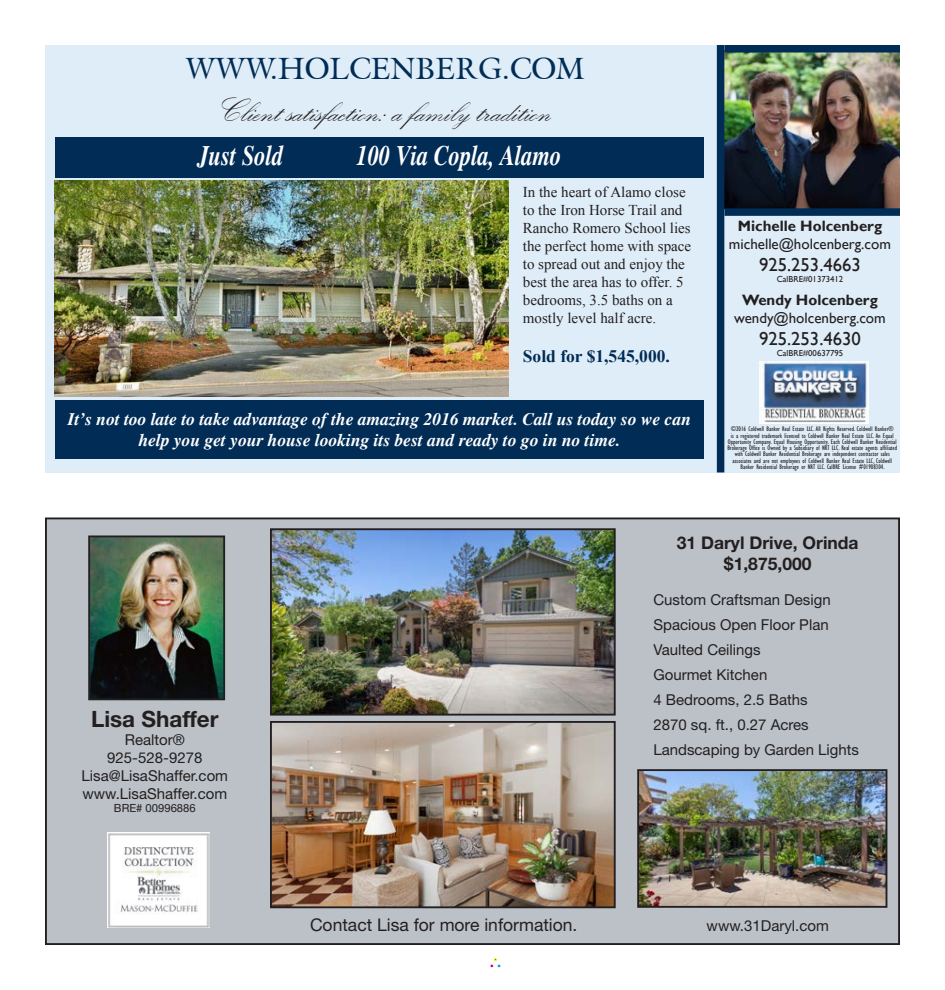
<style>
.page{position:relative;width:945px;height:990px;background:#fff}
.page>*{position:absolute;margin:0;border:0;box-sizing:border-box;transform-origin:0 0}
.t1{font:35px "Kunstler Script";color:#231f20}
.t2{font:30px "Galliard IT Cby BT";color:#002c55}
.t3{font:italic 700 28.12px "Times";color:#fff;scale:.8 1}
.t4{font:700 22.5px "Helvetica Neue LT Std";color:#231f20}
.t5{font:18.75px "Gill Sans";color:#231f20}
.t6{font:italic 700 17.5px/21px "Times";color:#fff;text-align:center}
.t7{font:17.5px "Helvetica Neue LT Std";color:#231f20}
.t8{font:700 17.5px/21px "Helvetica Neue LT Std";color:#231f20;text-align:center}
.t9{font:700 17.5px "Times New Roman";color:#002c55}
.t10{font:15px/25px "Helvetica Neue LT Std";color:#231f20}
.t11{font:15px/18px "Times New Roman";color:#231f20}
.t12{font:15px "Gill Sans";color:#231f20}
.t13{font:700 15px "Gill Sans";color:#231f20}
.t14{font:11.25px "Helvetica Neue LT Std";color:#231f20}
.t15{font:8.75px "Gill Sans";color:#231f20}
.t16{font:condensed 6.88px/6.2px "Gill Sans";color:#231f20;text-align:center}
</style>
<div class="page">
<div style="left:490px;top:958px;width:11px;height:10px;border:1px solid #fff"></div>
<div style="left:46px;top:518px;width:853px;height:426px;background:#bbc1c7"></div>
<div style="left:45px;top:518px;width:855px;height:427px;border:2px solid #231f20"></div>
<img style="left:91px;top:538px;width:131px;height:159px">
<div style="left:88px;top:535px;width:137px;height:165px;border:2px solid #231f20"></div>
<img style="left:273px;top:531px;width:340px;height:182px">
<div style="left:270px;top:528px;width:346px;height:188px;border:2px solid #231f20"></div>
<img style="left:273px;top:724px;width:340px;height:181px">
<div style="left:270px;top:721px;width:346px;height:187px;border:2px solid #231f20"></div>
<img style="left:640px;top:772px;width:244px;height:133px">
<div style="left:637px;top:769px;width:250px;height:139px;border:2px solid #231f20"></div>
<img style="left:108px;top:833px;width:101px;height:95px">
<div style="left:45px;top:45px;width:855px;height:427px;background:#dfedf8"></div>
<img style="left:724px;top:52px;width:176px;height:156px">
<div style="left:717px;top:45px;width:7px;height:427px;background:#002c55"></div>
<div style="left:724px;top:45px;width:176px;height:7px;background:#002c55"></div>
<div style="left:724px;top:208px;width:176px;height:8px;background:#002c55"></div>
<img style="left:760px;top:362px;width:109px;height:61px">
<div style="left:55px;top:137px;width:649px;height:40px;background:#002c55"></div>
<div style="left:55px;top:401px;width:649px;height:58px;background:#002c55"></div>
<img style="left:55px;top:181px;width:453px;height:216px">
<h2 class="t2" style="left:186px;top:49px;width:400px">WWW.HOLCENBERG.COM</h2>
<h1 class="t1" style="left:212px;top:93px;width:339px">Client satisfaction: a family tradition</h1>
<h3 class="t3" style="left:198px;top:139px;width:109px">Just Sold</h3>
<h3 class="t3" style="left:356px;top:139px;width:258px">100 Via Copla, Alamo</h3>
<h3 class="t11" style="left:523px;top:182px;width:170px">In the heart of Alamo close to the Iron Horse Trail and<br>Rancho Romero School lies the perfect home with space to spread out and enjoy the best the area has to offer. 5 bedrooms, 3.5 baths on a mostly level half acre.</h3>
<h3 class="t9" style="left:523px;top:344px;width:148px">Sold for $1,545,000.</h3>
<h3 class="t6" style="left:68px;top:409px;width:625px">It’s not too late to take advantage of the amazing 2016 market. Call us today so we can help you get your house looking its best and ready to go in no time.</h3>
<h3 class="t13" style="left:738px;top:217px;width:146px">Michelle Holcenberg</h3>
<h3 class="t12" style="left:729px;top:235px;width:164px">michelle@holcenberg.com</h3>
<h3 class="t5" style="left:759px;top:254px;width:103px">925.253.4663</h3>
<p class="t15" style="left:777px;top:274px;width:68px">CalBRE#01373412</p>
<h3 class="t13" style="left:742px;top:291px;width:137px">Wendy Holcenberg</h3>
<h3 class="t12" style="left:734px;top:309px;width:153px">wendy@holcenberg.com</h3>
<h3 class="t5" style="left:759px;top:328px;width:103px">925.253.4630</h3>
<p class="t15" style="left:777px;top:348px;width:68px">CalBRE#00637795</p>
<p class="t16" style="left:727px;top:426px;width:171px">©2016 Coldwell Banker Real Estate LLC. All Rights Reserved. Coldwell Banker®<br>is a registered trademark licensed to Coldwell Banker Real Estate LLC. An Equal Opportunity Company. Equal Housing Opportunity. Each Coldwell Banker Residential Brokerage Office is Owned by a Subsidiary of NRT LLC. Real estate agents affiliated with Coldwell Banker Residential Brokerage are independent contractor sales associates and are not employees of Coldwell Banker Real Estate LLC, Coldwell Banker Residential Brokerage or NRT LLC. CalBRE License #01908304.</p>
<h3 class="t4" style="left:91px;top:705px;width:129px">Lisa Shaffer</h3>
<h3 class="t10" style="left:82px;top:730px;width:148px;line-height:18px;text-align:center">Realtor®<br>925-528-9278<br>Lisa@LisaShaffer.com www.LisaShaffer.com</h3>
<h3 class="t14" style="left:114px;top:801px;width:83px">BRE# 00996886</h3>
<h3 class="t7" style="left:310px;top:914px;width:269px">Contact Lisa for more information.</h3>
<h3 class="t8" style="left:677px;top:532px;width:183px">31 Daryl Drive, Orinda $1,875,000</h3>
<h3 class="t10" style="left:653px;top:587px;width:207px">Custom Craftsman Design<br>Spacious Open Floor Plan<br>Vaulted Ceilings<br>Gourmet Kitchen<br>4 Bedrooms, 2.5 Baths<br>2870 sq. ft., 0.27 Acres<br>Landscaping by Garden Lights</h3>
<h3 class="t10" style="left:707px;top:913px;width:124px">www.31Daryl.com</h3>
</div>
